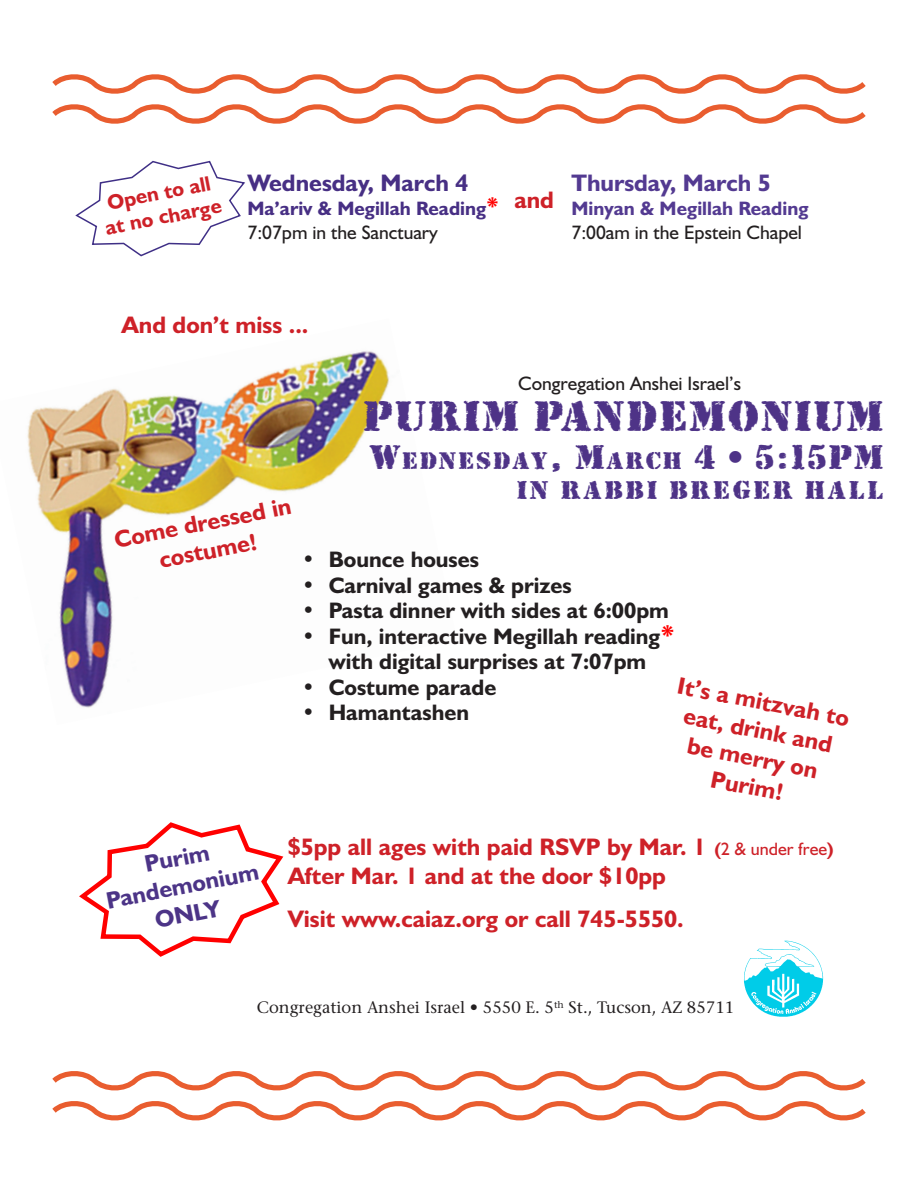
<style>
.page{position:relative;width:918px;height:1188px;background:#fff}
.page>*{position:absolute;margin:0;border:0;box-sizing:border-box;transform-origin:0 0}
.t1{font:45px "Rubber Stamp Let Plain";letter-spacing:.04em;color:#4e3387}
.t2{font:27px "Rubber Stamp Let Plain";letter-spacing:.1em;color:#4e3387}
.t3{font:25.2px "Rubber Stamp Let Plain";letter-spacing:.07em;color:#4e3387}
.t4{font:700 24px/28.5px "Humanist 521 BT";color:#ce2128;text-align:center}
.t5{font:700 24px "Humanist 521 BT";color:#4c3487}
.t6{font:700 24px "Humanist 521 BT";color:#472f84}
.t7{font:700 24px "Humanist 521 BT";color:#533a91}
.t8{font:700 22.5px/25.5px "Humanist 521 BT";color:#231f20;text-align:center}
.t9{font:700 21px "Humanist 521 BT";color:#ce2128}
.t10{font:19.5px/24px "Humanist 521 BT";color:#231f20}
.t11{font:700 19.5px/24px "Humanist 521 BT";color:#472f84}
.t12{font:16.5px "Stone Serif";color:#231f20}
.s1{font-size:25.5px;color:#f00}
.s2{font-weight:400;color:#231f20}
.s3{font-weight:700;color:#533a91}
.s4{font-size:36px}
.s5{font-size:28.5px;color:#f00}
.s6{font-size:18px}
.s7{font-weight:400;font-size:18px}
</style>
<div class="page">
<img style="left:27px;top:351px;width:363px;height:357px">
<img style="left:744px;top:940px;width:80px;height:77px">
<svg style="left:79px;top:822px;width:205px;height:135px"></svg>
<svg style="left:75px;top:160px;width:170px;height:97px"></svg>
<svg style="left:52px;top:1071px;width:814px;height:50px"></svg>
<svg style="left:52px;top:74px;width:814px;height:50px"></svg>
<p class="t9" style="left:105px;top:190px;width:106px;rotate:-11deg">Open to all</p>
<p class="t9" style="left:103px;top:215px;width:120px;rotate:-11deg">at no charge</p>
<p class="t6" style="left:248px;top:167px;width:223px">Wednesday, March 4</p>
<p class="t11" style="left:248px;top:195px;width:253px">Ma’ariv &amp; Megillah Reading<span class="s1">*<br></span><span class="s2">7:07pm in the Sanctuary</span></p>
<p class="t4" style="left:514px;top:185px;width:41px">and</p>
<p class="t7" style="left:572px;top:167px;width:201px">Thursday, March 5</p>
<p class="t10" style="left:572px;top:196px;width:239px"><span class="s3">Minyan &amp; Megillah Reading<br></span>7:00am in the Epstein Chapel</p>
<p class="t4" style="left:122px;top:310px;width:188px">And don’t miss ...</p>
<p class="t10" style="left:518px;top:371px;width:224px">Congregation Anshei Israel’s</p>
<p class="t4" style="left:112px;top:525px;width:181px;rotate:-11deg">Come dressed in costume!</p>
<p class="t1" style="left:363px;top:390px;width:522px">PURIM PANDEMONIUM</p>
<p class="t3" style="left:370px;top:446px;width:515px"><span class="s4">W</span>EDNESDAY<span class="s4">, M</span>ARCH <span class="s4">4</span> <span class="s4">• 5:15PM</span></p>
<p class="t2" style="left:517px;top:474px;width:368px">IN RABBI BREGER HALL</p>
<p class="t8" style="left:302px;top:546px;width:179px">• Bounce houses</p>
<p class="t8" style="left:302px;top:572px;width:272px">• Carnival games &amp; prizes</p>
<p class="t8" style="left:302px;top:597px;width:369px">• Pasta dinner with sides at 6:00pm</p>
<p class="t8" style="left:302px;top:623px;width:375px">• Fun, interactive Megillah reading<span class="s5">* </span>with digital surprises at 7:07pm</p>
<p class="t8" style="left:302px;top:674px;width:196px">• Costume parade</p>
<p class="t8" style="left:302px;top:699px;width:169px">• Hamantashen</p>
<p class="t4" style="left:681px;top:671px;width:176px;rotate:11deg">It’s a mitzvah to eat, drink and be merry on<br>Purim!</p>
<p class="t5" style="left:142px;top:849px;width:67px;rotate:-11deg">Purim</p>
<p class="t5" style="left:104px;top:886px;width:156px;rotate:-11deg">Pandemonium</p>
<p class="t5" style="left:153px;top:905px;width:68px;rotate:-11deg">ONLY</p>
<p class="t4" style="left:288px;top:832px;width:548px;text-align:left">$5pp all ages with paid RSVP by Mar. 1 <span class="s6">(</span><span class="s7">2 &amp; under free</span><span class="s6">)<br></span>After Mar. 1 and at the door $10pp</p>
<p class="t4" style="left:288px;top:904px;width:398px">Visit www.caiaz.org or call 745-5550.</p>
<p class="t12" style="left:257px;top:998px;width:479px">Congregation Anshei Israel • 5550 E. 5<sup>th</sup> St., Tucson, AZ 85711</p>
</div>
